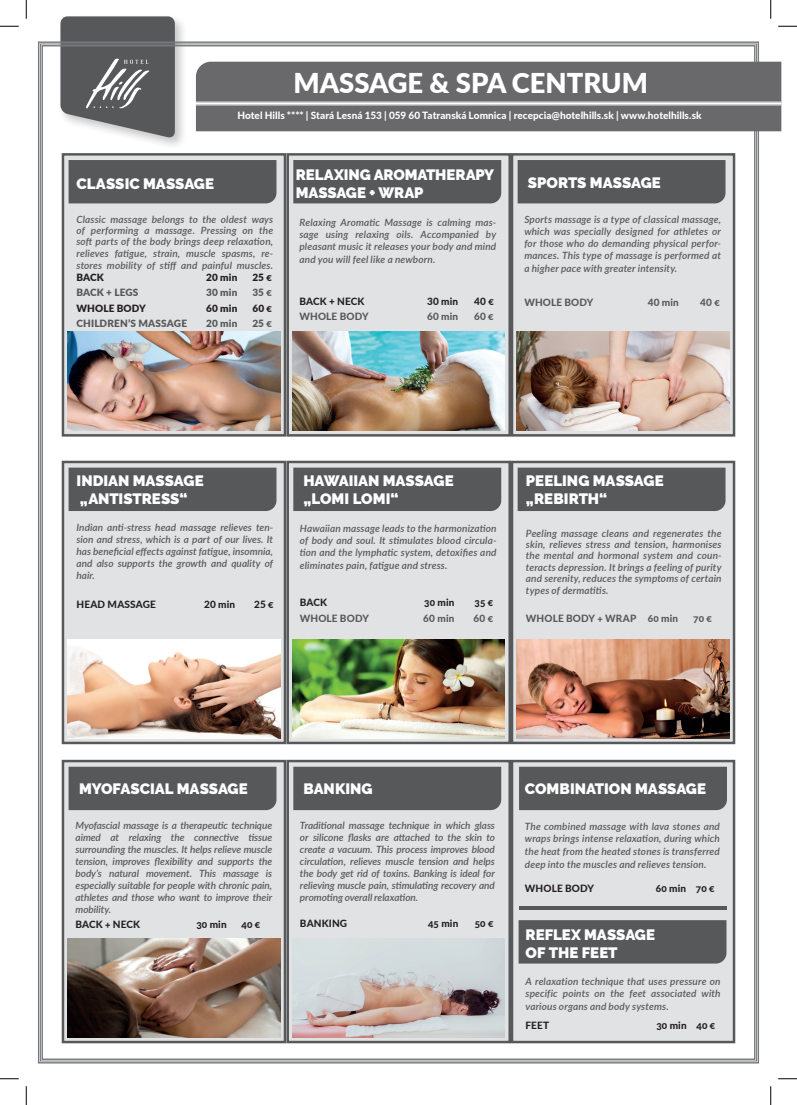
<style>
.page{position:relative;width:797px;height:1105px;background:#fff}
.page>*{position:absolute;margin:0;border:0;box-sizing:border-box;transform-origin:0 0}
.t1{font:900 27.38px "Lato";color:#fff}
.t2{font:900 15px/18px "Raleway";color:#fff}
.t3{font:italic 600 10px/12px "Lato";letter-spacing:.015em;color:#57585a;text-align:justify}
.t4{font:800 10px "Lato";letter-spacing:.015em;color:#231f20}
.t5{font:800 10px "Lato";letter-spacing:.005em;color:#fff}
.t6{font:800 10px "Lato";letter-spacing:.015em;color:#57585a}
.t7{font:900 10px "Lato";letter-spacing:.015em;color:#57585a}
.t8{font:900 10px "Lato";letter-spacing:.015em;color:#231f20}
.s1{font-weight:900;font-style:normal;color:#231f20}
.s2{font-weight:900}
</style>
<div class="page">
<div style="left:57px;top:16px;width:131px;height:134px;background:#231f20;opacity:.25"></div>
<img style="left:38px;top:41px;width:721px;height:1023px">
<div style="left:196px;top:62px;width:585px;height:69px;background:#69696c"></div>
<hr style="left:190px;top:102px;width:591px;height:1px;background:#fff">
<hr style="left:190px;top:103px;width:591px;height:1px;background:#fff">
<hr style="left:190px;top:104px;width:591px;height:1px;background:#fff">
<div style="left:511px;top:760px;width:224px;height:283px;background:#e1e2e4;border:2px solid #57585a"></div>
<div style="left:519px;top:767px;width:208px;height:43px;background:#57585a"></div>
<div style="left:518px;top:920px;width:208px;height:43px;background:#57585a"></div>
<svg style="left:60px;top:16px;width:115px;height:123px;background:#727375"></svg>
<hr style="left:519px;top:906px;width:208px;height:4px;background:#57585a">
<svg style="left:0;top:25px;width:19px;height:2px"></svg>
<svg style="left:778px;top:25px;width:19px;height:2px"></svg>
<svg style="left:0;top:1078px;width:19px;height:1px"></svg>
<svg style="left:778px;top:1078px;width:19px;height:1px"></svg>
<svg style="left:25px;top:0;width:2px;height:19px"></svg>
<svg style="left:25px;top:1086px;width:2px;height:19px"></svg>
<svg style="left:770px;top:0;width:1px;height:19px"></svg>
<svg style="left:770px;top:1086px;width:1px;height:19px"></svg>
<p class="t1" style="left:293px;top:63px;width:356px">MASSAGE &amp; SPA CENTRUM</p>
<p class="t5" style="left:237px;top:108px;width:466px">Hotel Hills **** | Stará Lesná 153 | 059 60 Tatranská Lomnica | recepcia@hotelhills.sk | www.hotelhills.sk</p>
<p class="t2" style="left:76px;top:175px;width:139px">CLASSIC MASSAGE</p>
<p class="t3" style="left:76px;top:213px;width:198px;line-height:11.5px">Classic massage belongs to the oldest ways of performing a massage. Pressing on the soft parts of the body brings deep relaxation, relieves fatigue, strain, muscle spasms, re&shy;stores mobility of stiff and painful muscles.<br><span class="s1">BACK</span></p>
<p class="t8" style="left:206px;top:269px;width:33px">20 min</p>
<p class="t8" style="left:252px;top:269px;width:21px">25 €</p>
<p class="t7" style="left:76px;top:285px;width:63px">BACK + LEGS</p>
<p class="t7" style="left:206px;top:285px;width:33px">30 min</p>
<p class="t7" style="left:252px;top:285px;width:21px">35 €</p>
<p class="t8" style="left:76px;top:300px;width:71px">WHOLE BODY</p>
<p class="t8" style="left:206px;top:300px;width:33px">60 min</p>
<p class="t8" style="left:252px;top:300px;width:21px">60€</p>
<p class="t7" style="left:76px;top:316px;width:112px">CHILDREN’S MASSAGE</p>
<p class="t7" style="left:206px;top:316px;width:33px">20 min</p>
<p class="t7" style="left:252px;top:316px;width:21px">25 €</p>
<p class="t2" style="left:296px;top:166px;width:200px">RELAXING AROMATHERAPY<br>MASSAGE + WRAP</p>
<p class="t3" style="left:299px;top:215px;width:198px">Relaxing Aromatic Massage is calming mas&shy;sage using relaxing oils. Accompanied by pleasant music it releases your body and mind</p>
<p class="t3" style="left:299px;top:253px;width:137px">and you will feel like a newborn.</p>
<p class="t4" style="left:299px;top:294px;width:67px">BACK + NECK</p>
<p class="t4" style="left:427px;top:294px;width:33px">30 min</p>
<p class="t4" style="left:474px;top:294px;width:21px">40 €</p>
<p class="t6" style="left:299px;top:309px;width:71px">WHOLE BODY</p>
<p class="t6" style="left:427px;top:309px;width:33px">60 min</p>
<p class="t6" style="left:474px;top:309px;width:21px">60 <span class="s2">€</span></p>
<p class="t2" style="left:528px;top:174px;width:134px">SPORTS MASSAGE</p>
<p class="t3" style="left:524px;top:213px;width:198px">Sports massage is a type of classical massage, which was specially designed for athletes or for those who do demanding physical perfor&shy;mances. This type of massage is performed at</p>
<p class="t3" style="left:524px;top:262px;width:154px">a higher pace with greater intensity.</p>
<p class="t6" style="left:524px;top:295px;width:71px">WHOLE BODY</p>
<p class="t6" style="left:647px;top:295px;width:33px">40 min</p>
<p class="t6" style="left:700px;top:295px;width:21px">40 €</p>
<p class="t2" style="left:76px;top:472px;width:129px">INDIAN MASSAGE</p>
<p class="t2" style="left:80px;top:490px;width:109px">„ANTISTRESS“</p>
<p class="t3" style="left:76px;top:520px;width:198px">Indian anti-stress head massage relieves ten&shy;sion and stress, which is a part of our lives. It has beneficial effects against fatigue, insomnia, and also supports the growth and quality of hair.</p>
<p class="t4" style="left:76px;top:597px;width:81px">HEAD MASSAGE</p>
<p class="t4" style="left:204px;top:597px;width:33px">20 min</p>
<p class="t4" style="left:254px;top:597px;width:21px">25 €</p>
<p class="t2" style="left:303px;top:472px;width:152px">HAWAIIAN MASSAGE</p>
<p class="t2" style="left:303px;top:490px;width:97px">„LOMI LOMI“</p>
<p class="t3" style="left:300px;top:522px;width:198px">Hawaiian massage leads to the harmonization of body and soul. It stimulates blood circula&shy;tion and the lymphatic system, detoxifies and</p>
<p class="t3" style="left:300px;top:559px;width:149px">eliminates pain, fatigue and stress.</p>
<p class="t4" style="left:300px;top:595px;width:29px">BACK</p>
<p class="t4" style="left:424px;top:595px;width:32px">30 min</p>
<p class="t4" style="left:474px;top:595px;width:20px">35 €</p>
<p class="t6" style="left:300px;top:611px;width:71px">WHOLE BODY</p>
<p class="t6" style="left:423px;top:611px;width:33px">60 min</p>
<p class="t6" style="left:473px;top:611px;width:21px">60 €</p>
<p class="t2" style="left:526px;top:472px;width:139px">PEELING MASSAGE</p>
<p class="t2" style="left:526px;top:490px;width:83px">„REBIRTH“</p>
<p class="t3" style="left:526px;top:527px;width:197px;line-height:11.2px">Peeling massage cleans and regenerates the skin, relieves stress and tension, harmonises the mental and hormonal system and coun&shy;teracts depression. It brings a feeling of purity and serenity, reduces the symptoms of certain</p>
<p class="t3" style="left:526px;top:584px;width:84px">types of dermatitis.</p>
<p class="t6" style="left:526px;top:611px;width:154px">WHOLE BODY + WRAP 60 min</p>
<p class="t6" style="left:693px;top:611px;width:20px">70 €</p>
<p class="t2" style="left:79px;top:780px;width:170px">MYOFASCIAL MASSAGE</p>
<p class="t3" style="left:75px;top:818px;width:198px">Myofascial massage is a therapeutic technique aimed at relaxing the connective tissue surrounding the muscles. It helps relieve muscle tension, improves flexibility and supports the body’s natural movement. This massage is especially suitable for people with chronic pain, athletes and those who want to improve their mobility.</p>
<p class="t4" style="left:75px;top:917px;width:66px">BACK + NECK</p>
<p class="t4" style="left:196px;top:917px;width:32px">30 min</p>
<p class="t4" style="left:241px;top:917px;width:20px">40 €</p>
<p class="t2" style="left:303px;top:780px;width:71px">BANKING</p>
<p class="t3" style="left:300px;top:818px;width:196px">Traditional massage technique in which glass or silicone flasks are attached to the skin to create a vacuum. This process improves blood circulation, relieves muscle tension and helps the body get rid of toxins. Banking is ideal for relieving muscle pain, stimulating recovery and promoting overall relaxation.</p>
<p class="t4" style="left:300px;top:916px;width:49px">BANKING</p>
<p class="t4" style="left:428px;top:916px;width:32px">45 min</p>
<p class="t4" style="left:475px;top:916px;width:20px">50 €</p>
<p class="t2" style="left:525px;top:780px;width:183px">COMBINATION MASSAGE</p>
<p class="t3" style="left:525px;top:819px;width:196px;line-height:12.5px">The combined massage with lava stones and wraps brings intense relaxation, during which the heat from the heated stones is transferred</p>
<p class="t3" style="left:525px;top:858px;width:183px">deep into the muscles and relieves tension.</p>
<p class="t4" style="left:525px;top:881px;width:71px">WHOLE BODY</p>
<p class="t4" style="left:656px;top:881px;width:60px">60 min 70 €</p>
<p class="t2" style="left:525px;top:926px;width:131px">REFLEX MASSAGE</p>
<p class="t2" style="left:525px;top:944px;width:94px">OF THE FEET</p>
<p class="t3" style="left:525px;top:974px;width:196px;line-height:12.5px">A relaxation technique that uses pressure on specific points on the feet associated with various organs and body systems.</p>
<p class="t4" style="left:525px;top:1018px;width:25px">FEET</p>
<p class="t4" style="left:656px;top:1018px;width:60px">30 min 40 €</p>
</div>
